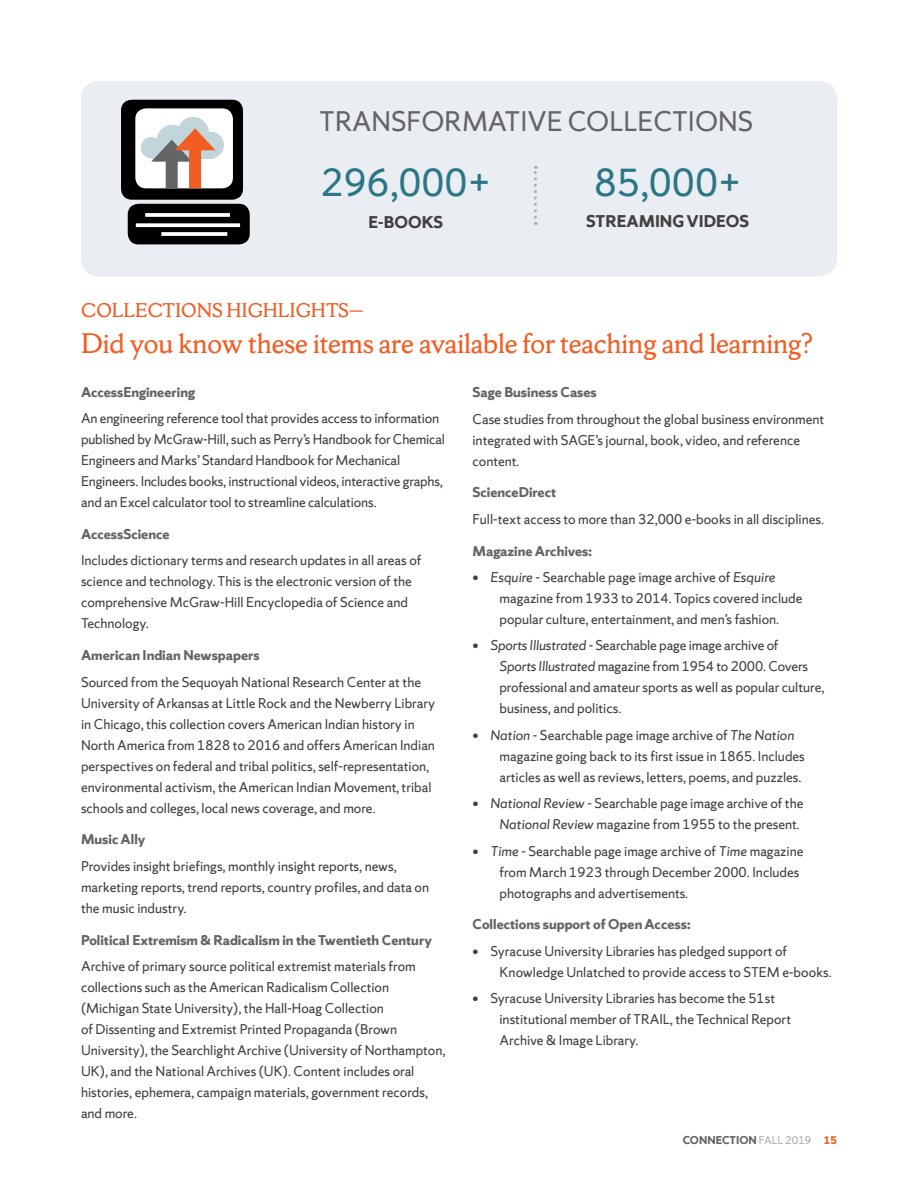
<style>
.page{position:relative;width:918px;height:1188px;background:#fff}
.page>*{position:absolute;margin:0;border:0;box-sizing:border-box;transform-origin:0 0}
.body{font:42px "Sherman Sans";color:#2b7686}
.Side_Header__Serif{font:30px "Sherman Serif";color:#f15d22}
.body-2{font:30px "Sherman Sans";color:#636466}
.Side_Header__Serif-2{font:21px "Sherman Serif";color:#f15d22}
.body-3{font:700 18px "Sherman Sans";color:#414042}
.body-4{font:15px/21px "Sherman Sans";color:#414042}
.Subhead_-_H2{font:700 15px "Sherman Sans";color:#636466}
.t1{font:700 12px "Sherman Sans";color:#636466}
.s1{font-style:italic}
.s2{font-weight:400;color:#acaeb1}
.s3{color:#f15d22}
</style>
<div class="page">
<div style="left:81px;top:81px;width:756px;height:195px;background:#eaedf1;border-radius:18px"></div>
<div style="left:121px;top:100px;width:122px;height:100px;background:#000;border-radius:11px"></div>
<div style="left:128px;top:204px;width:122px;height:40px;background:#000;border-radius:11px"></div>
<div style="left:135px;top:108px;width:98px;height:80px;background:#fff;border-radius:11px"></div>
<div style="left:198px;top:132px;width:26px;height:26px;background:#c1d5db;border-radius:50%"></div>
<div style="left:177px;top:117px;width:32px;height:33px;background:#c1d5db;border-radius:50%"></div>
<div style="left:156px;top:125px;width:32px;height:33px;background:#c1d5db;border-radius:50%"></div>
<div style="left:141px;top:137px;width:20px;height:21px;background:#c1d5db;border-radius:50%"></div>
<svg style="left:145px;top:213px;width:85px;height:4px"></svg>
<svg style="left:136px;top:223px;width:104px;height:4px"></svg>
<svg style="left:161px;top:232px;width:66px;height:4px"></svg>
<div style="left:166px;top:153px;width:12px;height:35px;background:#636466"></div>
<div style="left:189px;top:142px;width:12px;height:46px;background:#f15d22"></div>
<svg style="left:151px;top:128px;width:65px;height:34px"></svg>
<svg style="left:534px;top:166px;width:3px;height:59px"></svg>
<p class="body-2" style="left:319px;top:104px;width:435px">TRANSFORMATIVE COLLECTIONS</p>
<p class="body" style="left:321px;top:158px;width:172px">296,000+</p>
<p class="body-3" style="left:369px;top:211px;width:76px">E-BOOKS</p>
<p class="body" style="left:594px;top:158px;width:149px">85,000+</p>
<p class="body-3" style="left:586px;top:210px;width:164px">STREAMING VIDEOS</p>
<p class="Side_Header__Serif-2" style="left:81px;top:297px;width:284px">COLLECTIONS HIGHLIGHTS—</p>
<p class="Side_Header__Serif" style="left:81px;top:325px;width:733px">Did you know these items are available for teaching and learning?</p>
<h2 class="Subhead_-_H2" style="left:81px;top:383px;width:116px">AccessEngineering</h2>
<p class="body-4" style="left:81px;top:408px;width:366px">An engineering reference tool that provides access to information published by McGraw-Hill, such as Perry’s Handbook for Chemical Engineers and Marks’ Standard Handbook for Mechanical Engineers. Includes books, instructional videos, interactive graphs, and an Excel calculator tool to streamline calculations.</p>
<h2 class="Subhead_-_H2" style="left:81px;top:525px;width:90px">AccessScience</h2>
<p class="body-4" style="left:81px;top:550px;width:342px">Includes dictionary terms and research updates in all areas of science and technology. This is the electronic version of the comprehensive McGraw-Hill Encyclopedia of Science and Technology.</p>
<h2 class="Subhead_-_H2" style="left:81px;top:646px;width:180px">American Indian Newspapers</h2>
<p class="body-4" style="left:81px;top:671px;width:356px">Sourced from the Sequoyah National Research Center at the University of Arkansas at Little Rock and the Newberry Library in Chicago, this collection covers American Indian history in North America from 1828 to 2016 and offers American Indian perspectives on federal and tribal politics, self-representation, environmental activism, the American Indian Movement, tribal schools and colleges, local news coverage, and more.</p>
<h2 class="Subhead_-_H2" style="left:81px;top:830px;width:66px">Music Ally</h2>
<p class="body-4" style="left:81px;top:855px;width:350px">Provides insight briefings, monthly insight reports, news, marketing reports, trend reports, country profiles, and data on the music industry.</p>
<h2 class="Subhead_-_H2" style="left:81px;top:930px;width:352px">Political Extremism &amp; Radicalism in the Twentieth Century</h2>
<p class="body-4" style="left:81px;top:956px;width:366px">Archive of primary source political extremist materials from collections such as the American Radicalism Collection (Michigan State University), the Hall-Hoag Collection<br>of Dissenting and Extremist Printed Propaganda (Brown University), the Searchlight Archive (University of Northampton, UK), and the National Archives (UK). Content includes oral histories, ephemera, campaign materials, government records, and more.</p>
<h2 class="Subhead_-_H2" style="left:472px;top:383px;width:126px">Sage Business Cases</h2>
<p class="body-4" style="left:472px;top:408px;width:353px">Case studies from throughout the global business environment integrated with SAGE’s journal, book, video, and reference content.</p>
<h2 class="Subhead_-_H2" style="left:472px;top:483px;width:85px">ScienceDirect</h2>
<p class="body-4" style="left:472px;top:508px;width:353px">Full-text access to more than 32,000 e-books in all disciplines.</p>
<h2 class="Subhead_-_H2" style="left:472px;top:542px;width:121px">Magazine Archives:</h2>
<p class="body-4" style="left:500px;top:567px;width:304px;text-indent:-27px"><span class="s1">• Esquire</span> - Searchable page image archive of <span class="s1">Esquire </span>magazine from 1933 to 2014. Topics covered include popular culture, entertainment, and men’s fashion.</p>
<p class="body-4" style="left:500px;top:635px;width:327px;text-indent:-27px"><span class="s1">• Sports Illustrated</span> - Searchable page image archive of<br><span class="s1">Sports Illustrated</span> magazine from 1954 to 2000. Covers professional and amateur sports as well as popular culture, business, and politics.</p>
<p class="body-4" style="left:500px;top:724px;width:307px;text-indent:-27px"><span class="s1">• Nation</span> - Searchable page image archive of <span class="s1">The Nation </span>magazine going back to its first issue in 1865. Includes articles as well as reviews, letters, poems, and puzzles.</p>
<p class="body-4" style="left:472px;top:793px;width:333px;text-align:right"><span class="s1">• National Review</span> - Searchable page image archive of the<br><span class="s1">National Review</span> magazine from 1955 to the present.</p>
<p class="body-4" style="left:500px;top:840px;width:306px;text-indent:-27px"><span class="s1">• Time</span> - Searchable page image archive of <span class="s1">Time</span> magazine from March 1923 through December 2000. Includes photographs and advertisements.</p>
<h2 class="Subhead_-_H2" style="left:472px;top:915px;width:219px">Collections support of Open Access:</h2>
<p class="body-4" style="left:500px;top:940px;width:334px;text-indent:-27px">• Syracuse University Libraries has pledged support of<br>Knowledge Unlatched to provide access to STEM e-books.</p>
<p class="body-4" style="left:500px;top:988px;width:293px;text-indent:-27px">• Syracuse University Libraries has become the 51st institutional member of TRAIL, the Technical Report<br>Archive &amp; Image Library.</p>
<p class="t1" style="left:683px;top:1133px;width:156px">CONNECTION <span class="s2">FALL 2019</span> <span class="s3">15</span></p>
</div>
